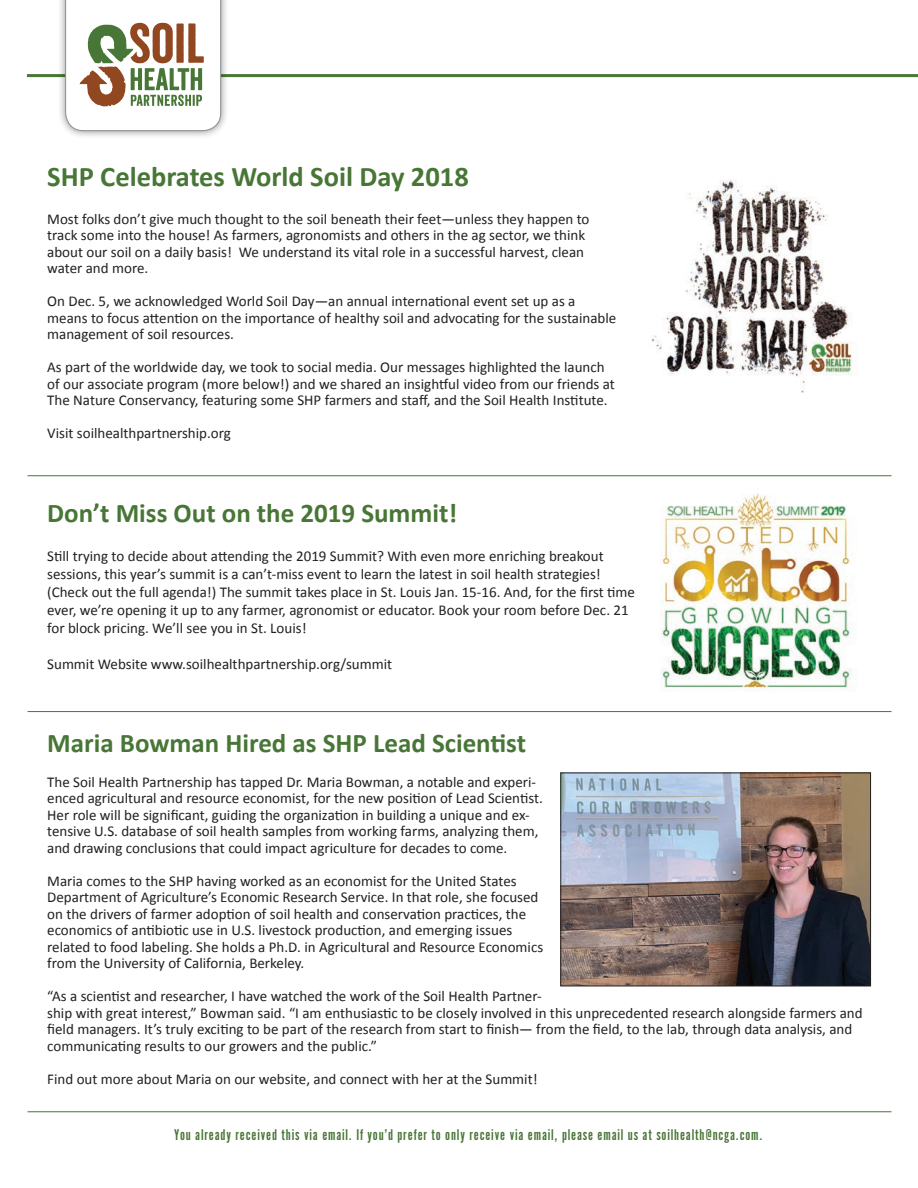
<style>
.page{position:relative;width:918px;height:1188px;background:#fff}
.page>*{position:absolute;margin:0;border:0;box-sizing:border-box;transform-origin:0 0}
.t1{font:700 28.5px "Calibri";color:#487636}
.t2{font:700 27px "Calibri";color:#487636}
.t3{font:16.2px "Alternate Got No 1 D";letter-spacing:.05em;color:#487636}
.ARTICLE_BODY{font:15px/16.5px "Calibri";color:#231f20}
</style>
<div class="page">
<div style="left:57px;top:0;width:172px;height:139px;background:#231f20;opacity:.5"></div>
<svg style="left:27px;top:0;width:891px;height:131px"></svg>
<img style="left:652px;top:180px;width:200px;height:213px">
<hr style="left:28px;top:475px;width:864px;height:1px;background:#487636">
<hr style="left:28px;top:711px;width:864px;height:1px;background:#487636">
<hr style="left:28px;top:1112px;width:864px;height:1px;background:#487636">
<img style="left:661px;top:493px;width:195px;height:198px">
<img style="left:563px;top:775px;width:306px;height:209px">
<div style="left:561px;top:773px;width:310px;height:213px;border:1px solid #231f20"></div>
<p class="t1" style="left:47px;top:156px;width:423px">SHP Celebrates World Soil Day 2018</p>
<p class="ARTICLE_BODY" style="left:47px;top:210px;width:544px">Most folks don’t give much thought to the soil beneath their feet—unless they happen to track some into the house! As farmers, agronomists and others in the ag sector, we think about our soil on a daily basis! We understand its vital role in a successful harvest, clean water and more.</p>
<p class="ARTICLE_BODY" style="left:47px;top:293px;width:571px">On Dec. 5, we acknowledged World Soil Day—an annual international event set up as a means to focus attention on the importance of healthy soil and advocating for the sustainable management of soil resources.</p>
<p class="ARTICLE_BODY" style="left:47px;top:359px;width:569px">As part of the worldwide day, we took to social media. Our messages highlighted the launch of our associate program (more below!) and we shared an insightful video from our friends at<br>The Nature Conservancy, featuring some SHP farmers and staff, and the Soil Health Institute.</p>
<p class="ARTICLE_BODY" style="left:47px;top:425px;width:185px">Visit soilhealthpartnership.org</p>
<p class="t2" style="left:47px;top:494px;width:412px">Don’t Miss Out on the 2019 Summit!</p>
<p class="ARTICLE_BODY" style="left:47px;top:547px;width:589px;line-height:18px">Still trying to decide about attending the 2019 Summit? With even more enriching breakout sessions, this year’s summit is a can’t-miss event to learn the latest in soil health strategies! (Check out the full agenda!) The summit takes place in St. Louis Jan. 15-16. And, for the first time ever, we’re opening it up to any farmer, agronomist or educator. Book your room before Dec. 21 for block pricing. We’ll see you in St. Louis!</p>
<p class="ARTICLE_BODY" style="left:47px;top:656px;width:347px">Summit Website www.soilhealthpartnership.org/summit</p>
<p class="t2" style="left:47px;top:724px;width:480px">Maria Bowman Hired as SHP Lead Scientist</p>
<p class="ARTICLE_BODY" style="left:47px;top:773px;width:497px">The Soil Health Partnership has tapped Dr. Maria Bowman, a notable and experi&shy;enced agricultural and resource economist, for the new position of Lead Scientist.<br>Her role will be significant, guiding the organization in building a unique and ex&shy;tensive U.S. database of soil health samples from working farms, analyzing them, and drawing conclusions that could impact agriculture for decades to come.</p>
<p class="ARTICLE_BODY" style="left:47px;top:872px;width:497px">Maria comes to the SHP having worked as an economist for the United States Department of Agriculture’s Economic Research Service. In that role, she focused on the drivers of farmer adoption of soil health and conservation practices, the economics of antibiotic use in U.S. livestock production, and emerging issues related to food labeling. She holds a Ph.D. in Agricultural and Resource Economics from the University of California, Berkeley.</p>
<p class="ARTICLE_BODY" style="left:47px;top:987px;width:817px">“As a scientist and researcher, I have watched the work of the Soil Health Partner-<br>ship with great interest,” Bowman said. “I am enthusiastic to be closely involved in this unprecedented research alongside farmers and field managers. It’s truly exciting to be part of the research from start to finish— from the field, to the lab, through data analysis, and communicating results to our growers and the public.”</p>
<p class="ARTICLE_BODY" style="left:47px;top:1070px;width:492px">Find out more about Maria on our website, and connect with her at the Summit!</p>
<p class="t3" style="left:174px;top:1126px;width:590px">You already received this via email. If you’d prefer to only receive via email, please email us at soilhealth@ncga.com.</p>
</div>
